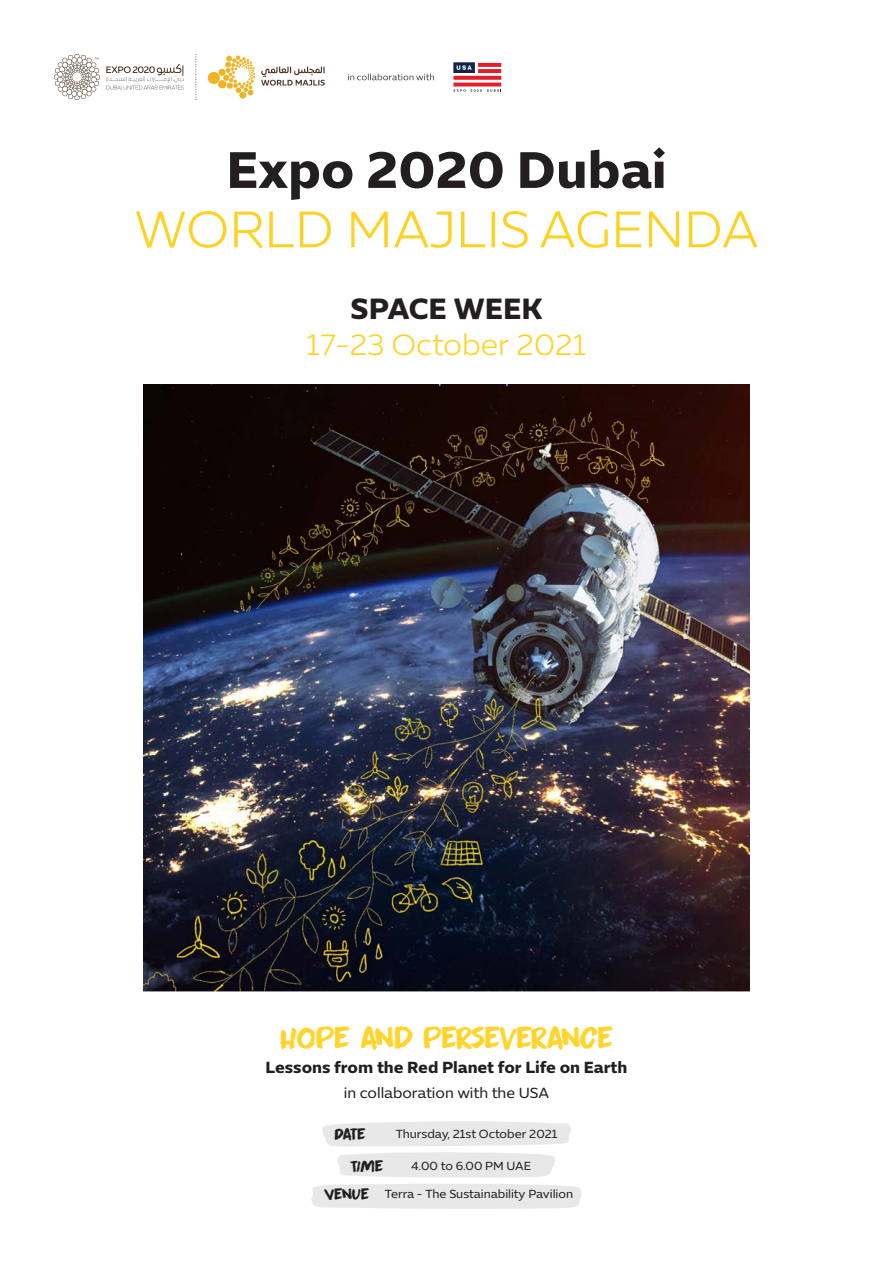
<style>
.page{position:relative;width:893px;height:1263px;background:#fff}
.page>*{position:absolute;margin:0;border:0;box-sizing:border-box;transform-origin:0 0}
.t1{font:300 52.5px "Expo Sans Std";color:#fcd325}
.t2{font:700 52.5px "Expo Sans Std";color:#231f20}
.t3{font:31.5px "Apex Brush DEMO";letter-spacing:-.04em;color:#ffd42c}
.t4{font:300 30px "Expo Sans Std";color:#fcd325}
.t5{font:700 30px "Expo Sans Std";color:#231f20}
.t6{font:700 16.5px "Expo Sans Std";color:#231f20}
.t7{font:16.5px "Apex Brush DEMO";letter-spacing:-.06em;color:#231f20}
.t8{font:15px "Expo Sans Std";color:#231f20}
.t9{font:12px "Expo Sans Std";color:#231f20}
.s1{font-family:"Apex Brush DEMO";font-size:16.5px}
</style>
<div class="page">
<svg style="left:311px;top:1121px;width:271px;height:88px"></svg>
<svg style="left:348px;top:74px;width:86px;height:6px"></svg>
<svg style="left:195px;top:54px;width:1px;height:46px"></svg>
<svg style="left:106px;top:64px;width:78px;height:26px"></svg>
<svg style="left:54px;top:54px;width:45px;height:46px"></svg>
<svg style="left:261px;top:67px;width:64px;height:19px"></svg>
<div style="left:218px;top:69px;width:8px;height:7px;background:#f0b324;border-radius:50%"></div>
<div style="left:208px;top:72px;width:12px;height:12px;background:#f0b324;border-radius:50%"></div>
<div style="left:218px;top:80px;width:8px;height:8px;background:#f0b324;border-radius:50%"></div>
<div style="left:239px;top:92px;width:7px;height:7px;background:#f0b324;border-radius:50%"></div>
<svg style="left:223px;top:55px;width:32px;height:40px"></svg>
<img style="left:143px;top:385px;width:607px;height:606px">
<div style="left:453px;top:62px;width:22px;height:11px;background:#12264a"></div>
<svg style="left:457px;top:65px;width:15px;height:5px"></svg>
<svg style="left:478px;top:69px;width:23px;height:4px"></svg>
<svg style="left:478px;top:63px;width:23px;height:4px"></svg>
<hr style="left:453px;top:83px;width:48px;height:3px;background:#e01f29">
<svg style="left:453px;top:76px;width:48px;height:4px"></svg>
<svg style="left:454px;top:89px;width:47px;height:3px"></svg>
<h1 class="t2" style="left:226px;top:137px;width:442px">Expo 2020 Dubai</h1>
<h1 class="t1" style="left:134px;top:199px;width:626px">WORLD MAJLIS AGENDA</h1>
<h3 class="t5" style="left:351px;top:290px;width:193px">SPACE WEEK</h3>
<h3 class="t4" style="left:306px;top:328px;width:282px">17-23 October 2021</h3>
<h2 class="t3" style="left:279px;top:1019px;width:336px">HOPE AND PERSEVERANCE</h2>
<h3 class="t6" style="left:266px;top:1057px;width:363px">Lessons from the Red Planet for Life on Earth</h3>
<p class="t8" style="left:344px;top:1084px;width:207px">in collaboration with the USA</p>
<h3 class="t7" style="left:334px;top:1124px;width:33px">DATE</h3>
<p class="t9" style="left:396px;top:1126px;width:163px">Thursday, 21st October 2021</p>
<h3 class="t7" style="left:350px;top:1156px;width:35px">TIME</h3>
<p class="t9" style="left:411px;top:1159px;width:121px">4.00 to 6.00 PM UAE</p>
<p class="t9" style="left:324px;top:1187px;width:251px"><span class="s1">VENUE</span> Terra - The Sustainability Pavilion</p>
</div>
